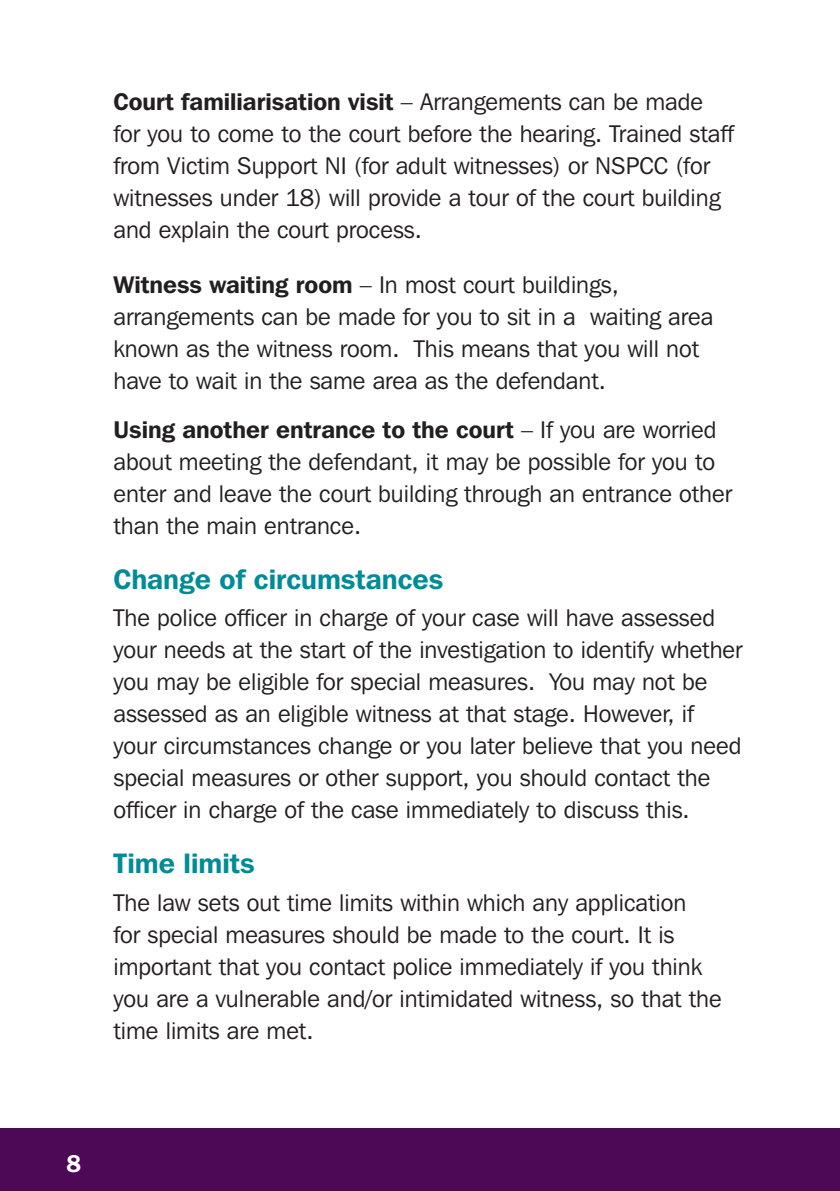
<style>
.page{position:relative;width:840px;height:1191px;background:#fff}
.page>*{position:absolute;margin:0;border:0;box-sizing:border-box;transform-origin:0 0}
.Headings{font:600 28px "Franklin Gothic IT Cby BT";color:#008b98}
.Bodytext{font:24px/32px "Franklin Gothic IT Cby BT";color:#231f20}
.Headings-2{font:600 24px "Franklin Gothic IT Cby BT";color:#fff}
.s1{font-weight:600}
</style>
<div class="page">
<div style="left:0;top:1128px;width:839px;height:63px;background:#4d0955"></div>
<p class="Bodytext" style="left:113px;top:85px;width:621px"><span class="s1">Court familiarisation visit</span> – Arrangements can be made for you to come to the court before the hearing. Trained staff from Victim Support NI (for adult witnesses) or NSPCC (for witnesses under 18) will provide a tour of the court building and explain the court process.</p>
<p class="Bodytext" style="left:113px;top:268px;width:601px"><span class="s1">Witness waiting room</span> – In most court buildings, arrangements can be made for you to sit in a waiting area known as the witness room. This means that you will not have to wait in the same area as the defendant.</p>
<p class="Bodytext" style="left:113px;top:413px;width:619px"><span class="s1">Using another entrance to the court</span> – If you are worried about meeting the defendant, it may be possible for you to enter and leave the court building through an entrance other than the main entrance.</p>
<p class="Headings" style="left:113px;top:561px;width:331px">Change of circumstances</p>
<p class="Bodytext" style="left:113px;top:601px;width:630px">The police officer in charge of your case will have assessed your needs at the start of the investigation to identify whether you may be eligible for special measures. You may not be assessed as an eligible witness at that stage. However, if your circumstances change or you later believe that you need special measures or other support, you should contact the officer in charge of the case immediately to discuss this.</p>
<p class="Headings" style="left:113px;top:845px;width:143px">Time limits</p>
<p class="Bodytext" style="left:113px;top:886px;width:609px">The law sets out time limits within which any application<br>for special measures should be made to the court. It is important that you contact police immediately if you think you are a vulnerable and/or intimidated witness, so that the time limits are met.</p>
<p class="Headings-2" style="left:66px;top:1148px;width:16px">8</p>
</div>
